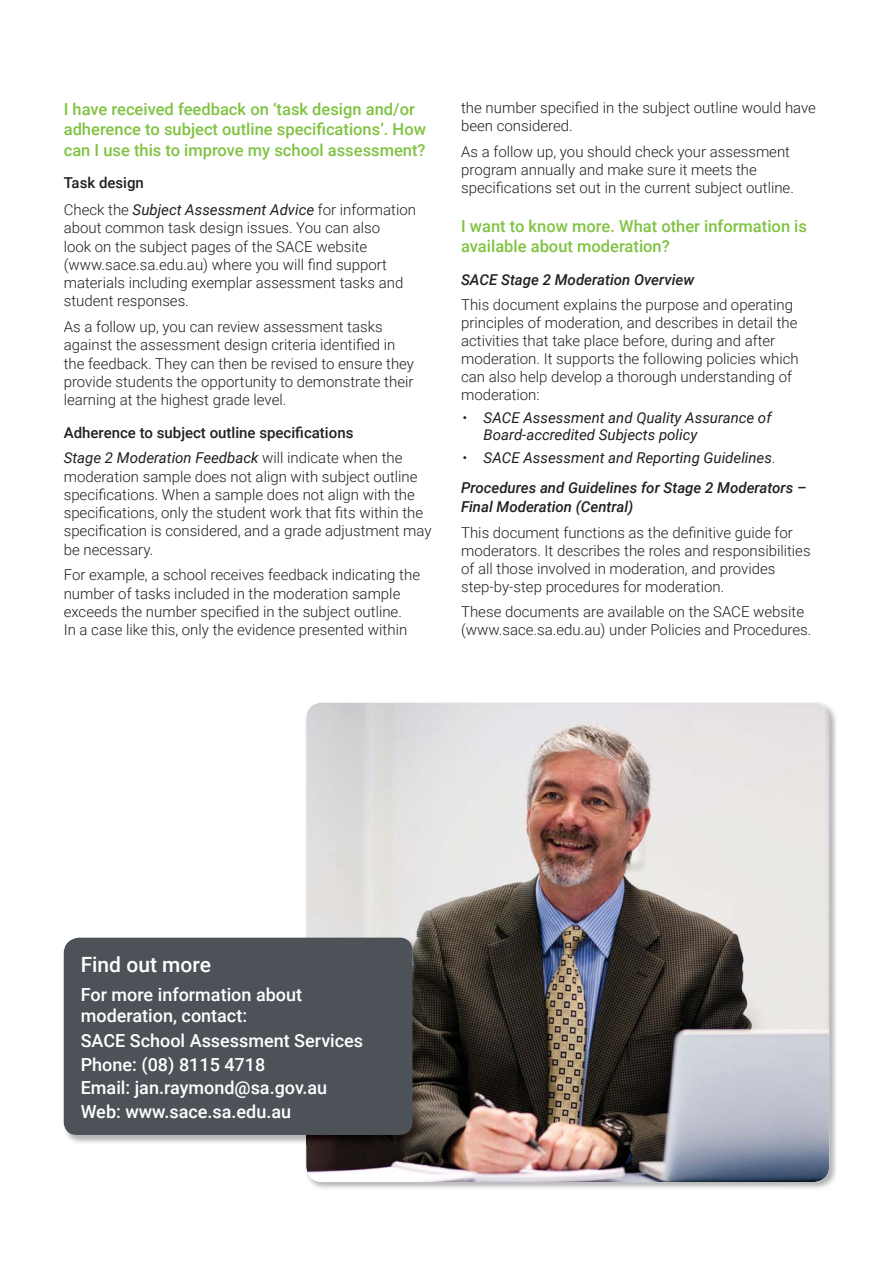
<style>
.page{position:relative;width:893px;height:1263px;background:#fff}
.page>*{position:absolute;margin:0;border:0;box-sizing:border-box;transform-origin:0 0}
.t1{font:500 21px "Roboto";color:#fff}
.t2{font:500 18px/23.5px "Roboto";color:#fff}
.t3{font:500 16.5px/20.5px "Roboto";color:#80c342}
.t4{font:300 15px/18.3px "Roboto";color:#231f20}
.t5{font:italic 500 15px/30.2px "Roboto";color:#231f20}
.t6{font:italic 15px/27.2px "Roboto";color:#231f20}
.t7{font:500 15px/25.7px "Roboto";color:#231f20}
.s1{font-weight:500;font-style:normal}
.s2{font-weight:300;font-style:normal}
.s3{font-weight:400;font-style:italic}
.s4{font-weight:300}
.s5{font-weight:400}
</style>
<div class="page">
<img style="left:306px;top:702px;width:530px;height:47px">
<img style="left:784px;top:749px;width:52px;height:440px">
<img style="left:306px;top:703px;width:523px;height:479px;border-radius:16px">
<img style="left:63px;top:937px;width:359px;height:207px">
<div style="left:64px;top:938px;width:348px;height:197px;background:#4d5259"></div>
<p class="t3" style="left:64px;top:99px;width:364px">I have received feedback on ‘task design and/or adherence to subject outline specifications’. How can I use this to improve my school assessment?</p>
<p class="t6" style="left:64px;top:169px;width:354px"><span class="s1">Task design<br></span><span class="s2">Check the</span> Subject Assessment Advice <span class="s2">for information</span></p>
<p class="t4" style="left:64px;top:219px;width:341px">about common task design issues. You can also look on the subject pages of the SACE website (www.sace.sa.edu.au) where you will find support materials including exemplar assessment tasks and student responses.</p>
<p class="t4" style="left:64px;top:318px;width:352px">As a follow up, you can review assessment tasks against the assessment design criteria identified in the feedback. They can then be revised to ensure they provide students the opportunity to demonstrate their learning at the highest grade level.</p>
<p class="t7" style="left:64px;top:420px;width:340px">Adherence to subject outline specifications<br><span class="s3">Stage 2 Moderation Feedback</span> <span class="s4">will indicate when the</span></p>
<p class="t4" style="left:64px;top:467px;width:369px">moderation sample does not align with subject outline specifications. When a sample does not align with the specifications, only the student work that fits within the specification is considered, and a grade adjustment may be necessary.</p>
<p class="t4" style="left:64px;top:566px;width:358px">For example, a school receives feedback indicating the number of tasks included in the moderation sample exceeds the number specified in the subject outline.<br>In a case like this, only the evidence presented within</p>
<p class="t4" style="left:461px;top:99px;width:356px">the number specified in the subject outline would have been considered.</p>
<p class="t4" style="left:461px;top:143px;width:334px">As a follow up, you should check your assessment program annually and make sure it meets the specifications set out in the current subject outline.</p>
<p class="t3" style="left:461px;top:216px;width:347px">I want to know more. What other information is available about moderation?</p>
<p class="t5" style="left:461px;top:265px;width:235px">SACE Stage 2 Moderation Overview</p>
<p class="t4" style="left:461px;top:296px;width:339px">This document explains the purpose and operating principles of moderation, and describes in detail the activities that take place before, during and after moderation. It supports the following policies which can also help develop a thorough understanding of moderation:</p>
<p class="t6" style="left:484px;top:409px;width:289px;line-height:17.2px;text-indent:-21px"><span class="s2">•</span> SACE Assessment and Quality Assurance of<br>Board-accredited Subjects policy</p>
<p class="t5" style="left:461px;top:442px;width:347px"><span class="s2">•</span> <span class="s5">SACE Assessment and Reporting Guidelines</span><span class="s2">.<br></span>Procedures and Guidelines for Stage 2 Moderators –</p>
<p class="t5" style="left:461px;top:492px;width:174px">Final Moderation (Central)</p>
<p class="t4" style="left:461px;top:523px;width:351px">This document functions as the definitive guide for moderators. It describes the roles and responsibilities of all those involved in moderation, and provides step-by-step procedures for moderation.</p>
<p class="t4" style="left:461px;top:603px;width:352px">These documents are available on the SACE website (www.sace.sa.edu.au) under Policies and Procedures.</p>
<h1 class="t1" style="left:81px;top:952px;width:132px">Find out more</h1>
<p class="t2" style="left:81px;top:985px;width:223px;line-height:21px">For more information about moderation, contact:</p>
<p class="t2" style="left:81px;top:1029px;width:284px">SACE School Assessment Services<br>Phone: (08) 8115 4718<br>Email: jan.raymond@sa.gov.au<br>Web: www.sace.sa.edu.au</p>
</div>
